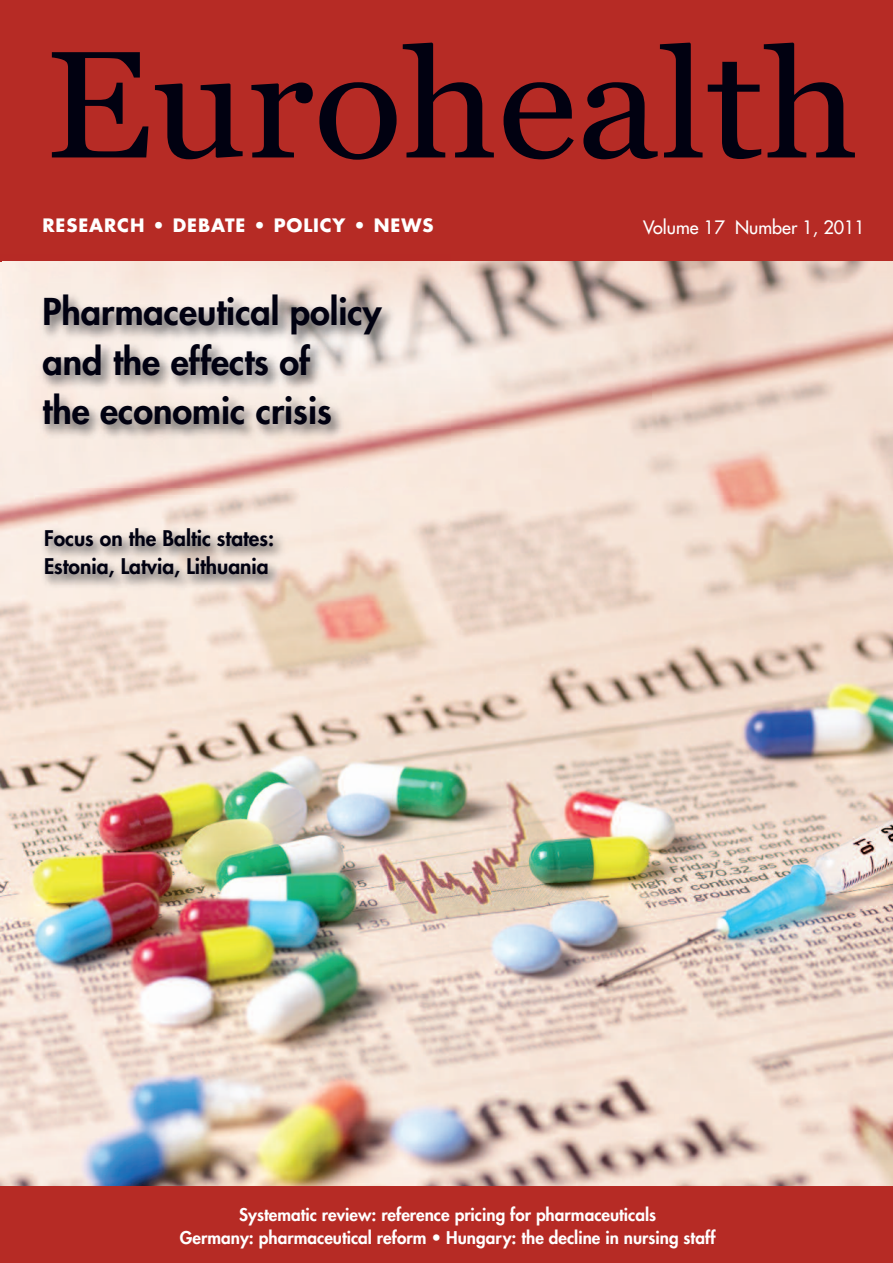
<style>
.page{position:relative;width:893px;height:1263px;background:#fff}
.page>*{position:absolute;margin:0;border:0;box-sizing:border-box;transform-origin:0 0}
.t1{font:151.95px "Georgia";color:#010111;scale:1.08 1}
.t2{font:800 36px/49.5px "Futura";color:#010111}
.t3{font:800 21px/27.9px "Futura";color:#010111}
.t4{font:700 18px "Futura";letter-spacing:.05em;color:#fff}
.t5{font:18px "Futura";color:#fff}
.t6{font:800 17.1px/22.8px "Futura";color:#fff;text-align:center}
</style>
<div class="page">
<img style="left:1px;top:261px;width:892px;height:926px">
<hr style="left:0;top:0;width:1px;height:1263px;background:#feecdd">
<div style="left:0;top:0;width:893px;height:261px;background:#b62b25"></div>
<div style="left:0;top:1187px;width:893px;height:76px;background:#b62b25"></div>
<img style="left:450px;top:261px;width:201px;height:167px">
<img style="left:35px;top:495px;width:858px;height:105px">
<img style="left:0;top:261px;width:450px;height:226px">
<h1 class="t1" style="left:45px;top:18px;width:755px">Eurohealth</h1>
<p class="t4" style="left:43px;top:217px;width:392px">RESEARCH • DEBATE • POLICY • NEWS</p>
<p class="t5" style="left:643px;top:218px;width:223px">Volume 17 Number 1, 2011</p>
<h2 class="t2" style="left:43px;top:290px;width:340px">Pharmaceutical policy and the effects of<br>the economic crisis</h2>
<p class="t3" style="left:44px;top:526px;width:232px">Focus on the Baltic states:<br>Estonia, Latvia, Lithuania</p>
<p class="t6" style="left:180px;top:1204px;width:537px">Systematic review: reference pricing for pharmaceuticals<br>Germany: pharmaceutical reform • Hungary: the decline in nursing staff</p>
</div>
